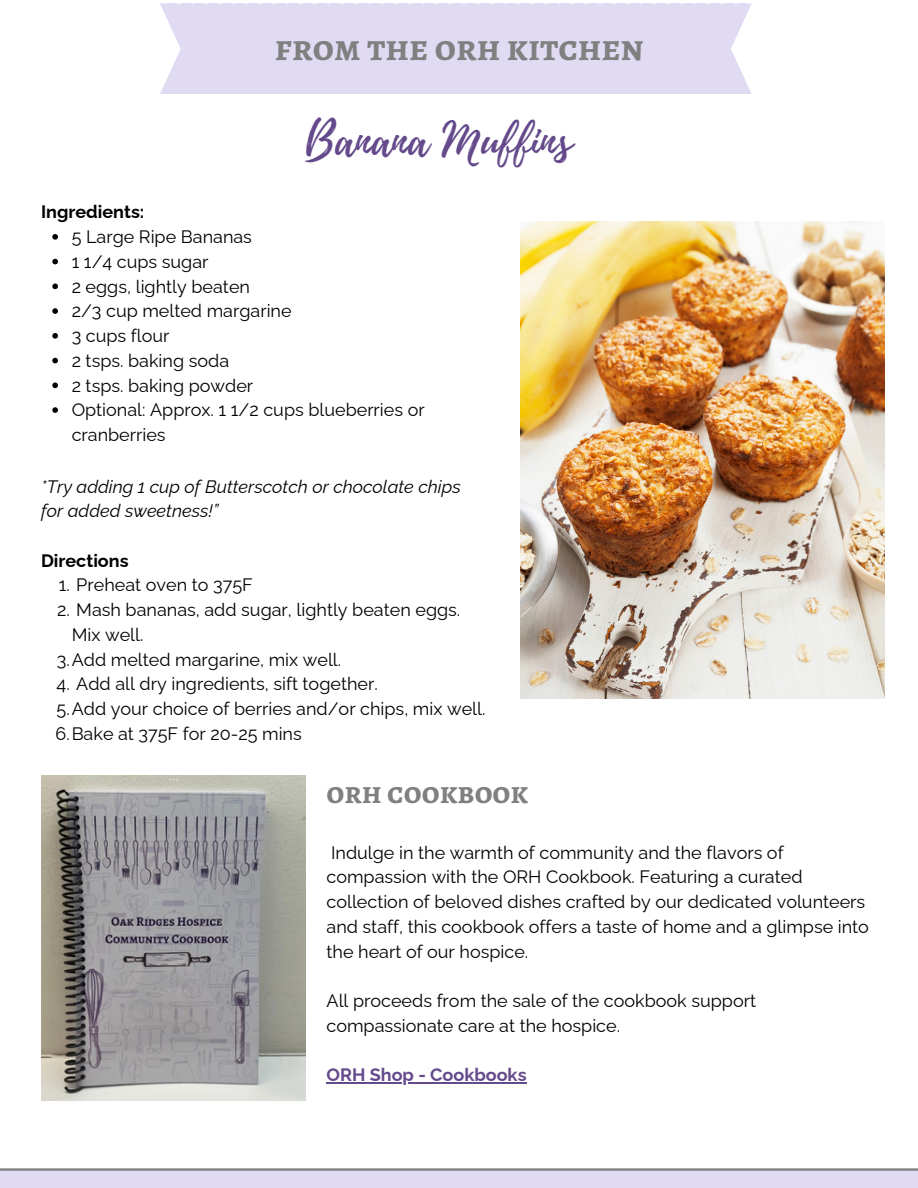
<style>
.page{position:relative;width:918px;height:1188px;background:#fff}
.page>*{position:absolute;margin:0;border:0;box-sizing:border-box;transform-origin:0 0}
.t1{font:46.95px "Playlist Script";color:#644a8b}
.t2{font:700 37.35px "Alegreya SC";color:#808080}
.t3{font:700 31.5px "Alegreya SC";color:#808080}
.t4{font:18px/24.8px "Raleway";color:#000}
.t5{font:italic 18px/24.8px "Raleway";color:#000}
.t6{font:700 18px "Raleway";color:#000}
.t7{font:700 18px "Raleway";color:#644a8b}
</style>
<div class="page">
<div style="left:0;top:1171px;width:918px;height:17px;background:#e0daf3"></div>
<hr style="left:0;top:1168px;width:918px;height:3px;background:#808080">
<div style="left:160px;top:4px;width:592px;height:90px;background:#e0daf3"></div>
<img style="left:41px;top:775px;width:264px;height:325px">
<img style="left:521px;top:222px;width:363px;height:477px">
<svg style="left:52px;top:234px;width:6px;height:6px"></svg>
<svg style="left:52px;top:259px;width:6px;height:5px"></svg>
<svg style="left:52px;top:284px;width:6px;height:5px"></svg>
<svg style="left:52px;top:308px;width:6px;height:6px"></svg>
<svg style="left:52px;top:333px;width:6px;height:6px"></svg>
<svg style="left:52px;top:358px;width:6px;height:5px"></svg>
<svg style="left:52px;top:383px;width:6px;height:5px"></svg>
<svg style="left:52px;top:407px;width:6px;height:6px"></svg>
<hr style="left:327px;top:1082px;width:200px;height:2px;background:#644a8b">
<h2 class="t2" style="left:275px;top:22px;width:370px">from the orh kitchen</h2>
<h1 class="t1" style="left:305px;top:107px;width:268px">Banana Muffins</h1>
<p class="t6" style="left:41px;top:201px;width:105px">Ingredients:</p>
<p class="t4" style="left:72px;top:224px;width:355px">5 Large Ripe Bananas<br>1 1/4 cups sugar<br>2 eggs, lightly beaten<br>2/3 cup melted margarine<br>3 cups flour<br>2 tsps. baking soda<br>2 tsps. baking powder<br>Optional: Approx. 1 1/2 cups blueberries or cranberries</p>
<p class="t5" style="left:41px;top:474px;width:421px">*Try adding 1 cup of Butterscotch or chocolate chips for added sweetness!”</p>
<p class="t6" style="left:41px;top:550px;width:89px">Directions</p>
<p class="t4" style="left:59px;top:573px;width:196px">1. Preheat oven to 375F</p>
<p class="t4" style="left:57px;top:597px;width:405px">2. Mash bananas, add sugar, lightly beaten eggs.</p>
<p class="t4" style="left:72px;top:622px;width:73px">Mix well.</p>
<p class="t4" style="left:57px;top:647px;width:286px">3.Add melted margarine, mix well.</p>
<p class="t4" style="left:56px;top:672px;width:431px">4. Add all dry ingredients, sift together.<br>5.Add your choice of berries and/or chips, mix well.<br>6.Bake at 375F for 20-25 mins</p>
<h3 class="t3" style="left:327px;top:771px;width:203px">orh cookbook</h3>
<p class="t4" style="left:327px;top:840px;width:544px">Indulge in the warmth of community and the flavors of compassion with the ORH Cookbook. Featuring a curated collection of beloved dishes crafted by our dedicated volunteers and staff, this cookbook offers a taste of home and a glimpse into the heart of our hospice.</p>
<p class="t4" style="left:327px;top:988px;width:431px">All proceeds from the sale of the cookbook support compassionate care at the hospice.</p>
<p class="t7" style="left:327px;top:1064px;width:202px">ORH Shop - Cookbooks</p>
</div>
